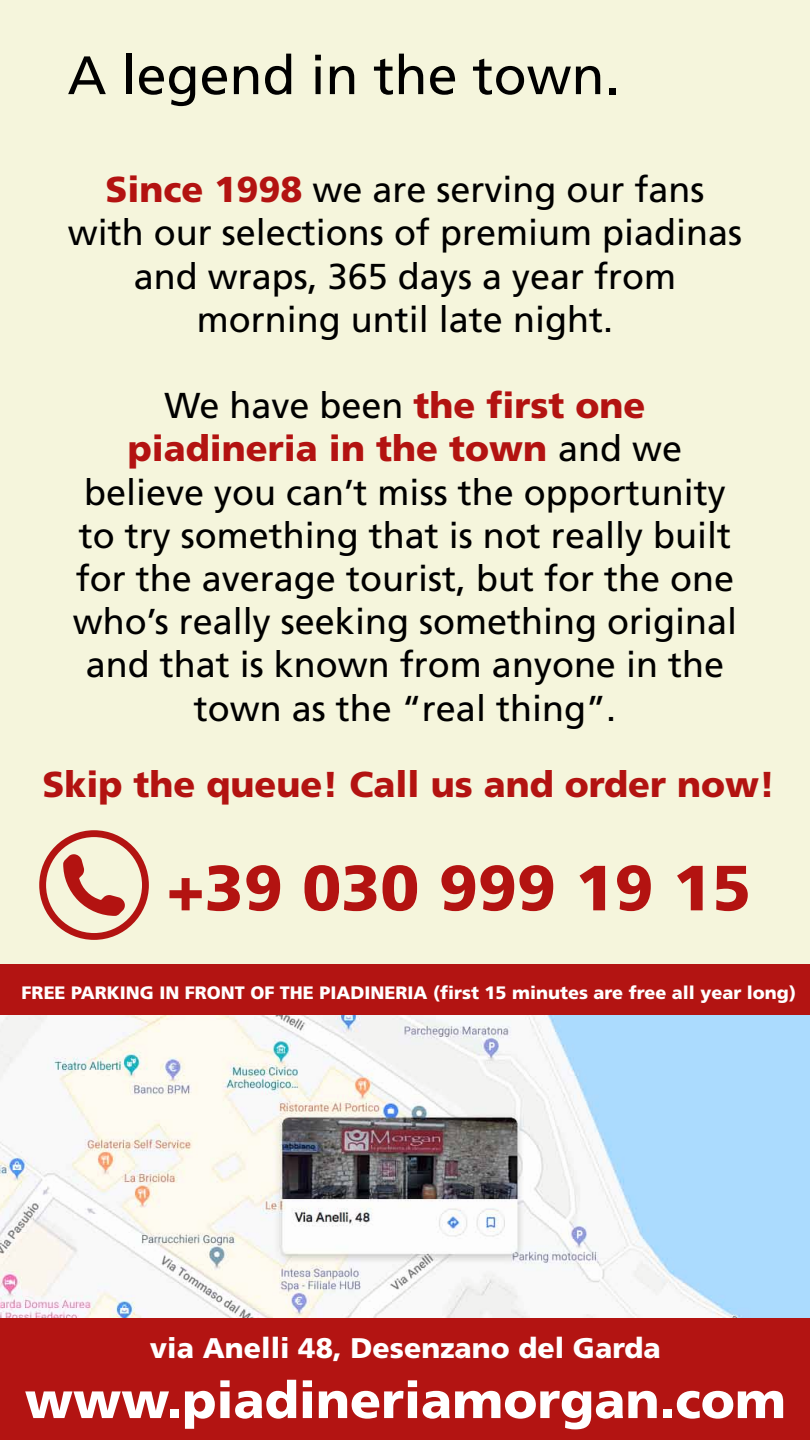
<style>
.page{position:relative;width:810px;height:1440px;background:#f5f5dc}
.page>*{position:absolute;margin:0;border:0;box-sizing:border-box;transform-origin:0 0}
.t1{font:900 63.75px "Frutiger";color:#b31311}
.t2{font:54px "Frutiger";color:#000}
.t3{font:900 51.07px "Frutiger";color:#fff}
.t4{font:36px/43.2px "Frutiger";color:#000;text-align:center}
.t5{font:900 36px "Frutiger";color:#b31311}
.t6{font:900 28.42px "Frutiger";color:#fff}
.t7{font:900 18px "Frutiger";color:#fff}
.s1{font-weight:900;color:#b31311}
</style>
<div class="page">
<svg style="left:39px;top:830px;width:110px;height:110px"></svg>
<img style="left:0;top:1015px;width:810px;height:304px">
<div style="left:0;top:1319px;width:810px;height:121px;background:#b31412"></div>
<div style="left:0;top:965px;width:810px;height:50px;background:#b31412"></div>
<h2 class="t2" style="left:68px;top:44px;width:554px">A legend in the town.</h2>
<p class="t4" style="left:68px;top:168px;width:676px"><span class="s1">Since 1998</span> we are serving our fans with our selections of premium piadinas and wraps, 365 days a year from morning until late night.</p>
<p class="t4" style="left:73px;top:384px;width:666px">We have been <span class="s1">the first one piadineria in the town</span> and we believe you can’t miss the opportunity to try something that is not really built for the average tourist, but for the one who’s really seeking something original and that is known from anyone in the town as the “real thing”.</p>
<p class="t5" style="left:42px;top:762px;width:734px">Skip the queue! Call us and order now!</p>
<h1 class="t1" style="left:166px;top:850px;width:586px">+39 030 999 19 15</h1>
<p class="t7" style="left:22px;top:982px;width:776px">FREE PARKING IN FRONT OF THE PIADINERIA (first 15 minutes are free all year long)</p>
<p class="t6" style="left:150px;top:1331px;width:512px">via Anelli 48, Desenzano del Garda</p>
<h3 class="t3" style="left:25px;top:1369px;width:763px">www.piadineriamorgan.com</h3>
</div>
